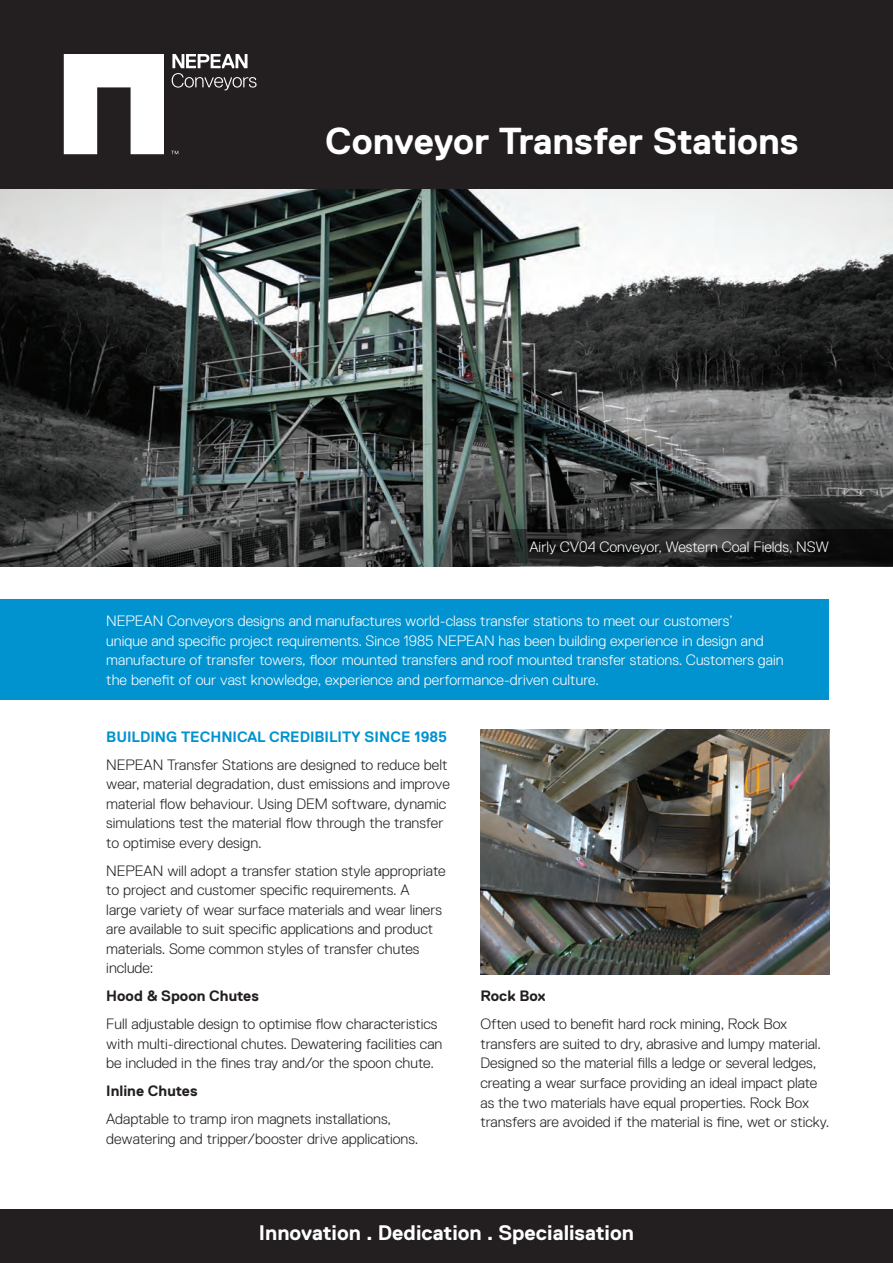
<style>
.page{position:relative;width:893px;height:1263px;background:#fff}
.page>*{position:absolute;margin:0;border:0;box-sizing:border-box;transform-origin:0 0}
.t1{font:700 37.5px "Replica Std";color:#fff}
.t2{font:700 21px "Replica Std";color:#fff}
.t3{font:300 15px/19.5px "Replica Std";color:#231f20}
.t4{font:300 15px/19.5px "Replica Std";color:#fff}
.t5{font:700 15px "Replica Std";color:#0093d0}
.t6{font:700 15px "Replica Std";color:#231f20}
</style>
<div class="page">
<div style="left:0;top:0;width:893px;height:189px;background:#231f20"></div>
<svg style="left:171px;top:151px;width:7px;height:3px"></svg>
<svg style="left:64px;top:54px;width:100px;height:100px"></svg>
<svg style="left:172px;top:54px;width:85px;height:36px"></svg>
<img style="left:0;top:189px;width:893px;height:377px">
<div style="left:0;top:1209px;width:893px;height:54px;background:#231f20"></div>
<div style="left:0;top:600px;width:829px;height:100px;background:#0093d0"></div>
<svg style="left:349px;top:529px;width:544px;height:37px;background:#292b2b"></svg>
<img style="left:480px;top:730px;width:349px;height:245px">
<h1 class="t1" style="left:325px;top:120px;width:475px">Conveyor Transfer Stations</h1>
<p class="t4" style="left:529px;top:537px;width:301px">Airly CV04 Conveyor, Western Coal Fields, NSW</p>
<p class="t4" style="left:106px;top:611px;width:679px">NEPEAN Conveyors designs and manufactures world-class transfer stations to meet our customers’<br>unique and specific project requirements. Since 1985 NEPEAN has been building experience in design and manufacture of transfer towers, floor mounted transfers and roof mounted transfer stations. Customers gain the benefit of our vast knowledge, experience and performance-driven culture.</p>
<p class="t5" style="left:106px;top:728px;width:278px">BUILDING TECHNICAL CREDIBILITY since</p>
<p class="t5" style="left:415px;top:728px;width:34px">1985</p>
<p class="t3" style="left:106px;top:755px;width:345px">NEPEAN Transfer Stations are designed to reduce belt wear, material degradation, dust emissions and improve material flow behaviour. Using DEM software, dynamic simulations test the material flow through the transfer to optimise every design.</p>
<p class="t3" style="left:106px;top:861px;width:341px">NEPEAN will adopt a transfer station style appropriate to project and customer specific requirements. A<br>large variety of wear surface materials and wear liners are available to suit specific applications and product materials. Some common styles of transfer chutes include:</p>
<p class="t6" style="left:106px;top:988px;width:154px">Hood &amp; Spoon Chutes</p>
<p class="t3" style="left:106px;top:1014px;width:337px">Full adjustable design to optimise flow characteristics with multi-directional chutes. Dewatering facilities can be included in the fines tray and/or the spoon chute.</p>
<p class="t6" style="left:106px;top:1083px;width:93px">Inline Chutes</p>
<p class="t3" style="left:106px;top:1109px;width:314px">Adaptable to tramp iron magnets installations, dewatering and tripper/booster drive applications.</p>
<p class="t6" style="left:480px;top:988px;width:66px">Rock Box</p>
<p class="t3" style="left:480px;top:1015px;width:350px">Often used to benefit hard rock mining, Rock Box transfers are suited to dry, abrasive and lumpy material.<br>Designed so the material fills a ledge or several ledges, creating a wear surface providing an ideal impact plate as the two materials have equal properties. Rock Box transfers are avoided if the material is fine, wet or sticky.</p>
<h2 class="t2" style="left:259px;top:1221px;width:377px">Innovation . Dedication . Specialisation</h2>
</div>
